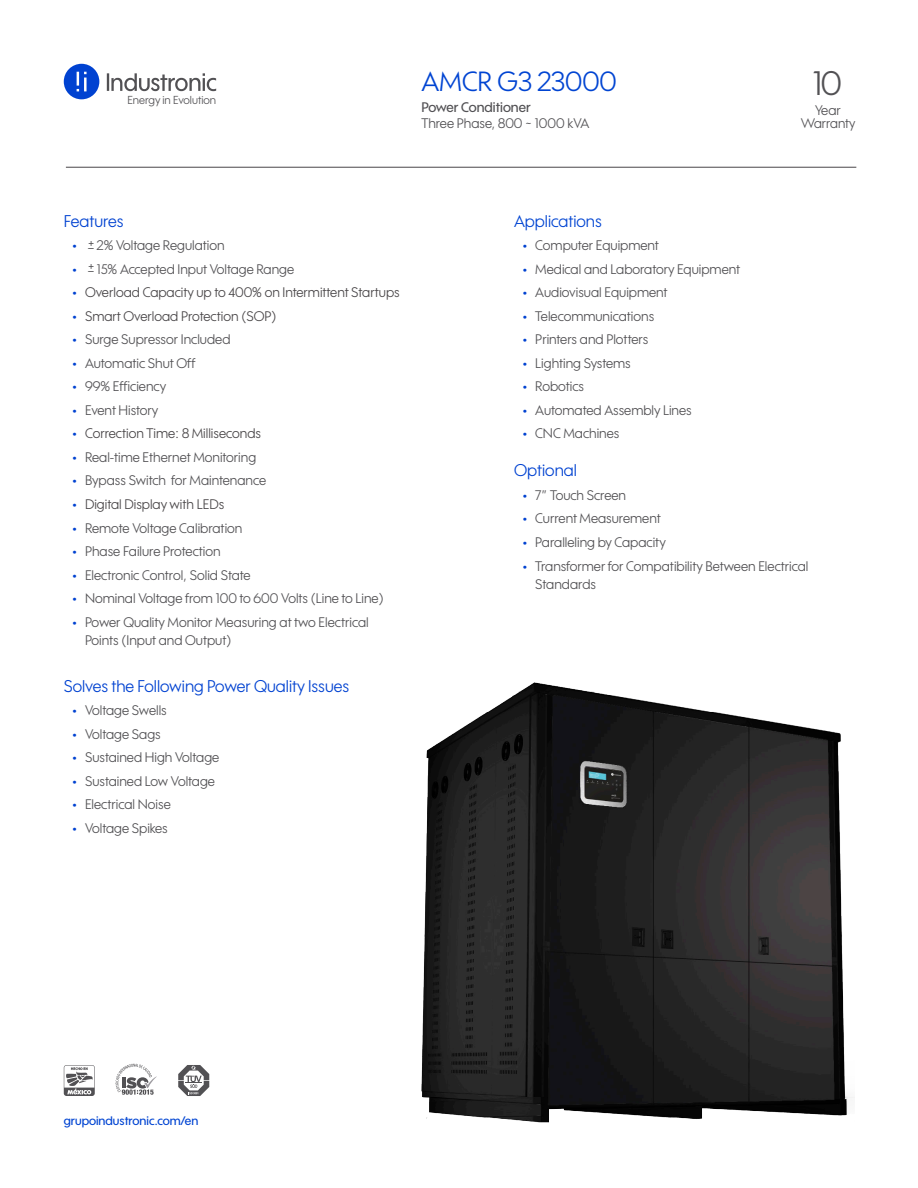
<style>
.page{position:relative;width:918px;height:1188px;background:#fff}
.page>*{position:absolute;margin:0;border:0;box-sizing:border-box;transform-origin:0 0}
.t1{font:33px "Wes FY";color:#525154}
.t2{font:27px "Wes FY";color:#0044d2}
.t3{font:16.5px "Wes FY";color:#0042d1}
.t4{font:16.5px "Wes FY";color:#0044d2}
.t5{font:13.5px/18px "Wes FY";color:#525154}
.t6{font:13.5px "Wes FY";color:#494648}
.t7{font:500 13.5px "Wes FY";color:#525154}
.t8{font:500 12px "Wes FY";color:#0044d2}
.t9{font:11.25px "Wes FY";color:#525154}
.s1{font-weight:700;color:#0042d1}
</style>
<div class="page">
<img style="left:421px;top:682px;width:433px;height:441px">
<svg style="left:64px;top:1065px;width:31px;height:31px"></svg>
<svg style="left:116px;top:1064px;width:41px;height:31px"></svg>
<svg style="left:178px;top:1065px;width:31px;height:31px"></svg>
<hr style="left:66px;top:167px;width:790px;height:1px;background:#494648">
<svg style="left:64px;top:64px;width:35px;height:35px"></svg>
<svg style="left:107px;top:73px;width:109px;height:18px"></svg>
<p class="t9" style="left:127px;top:93px;width:90px">Energy in Evolution</p>
<h2 class="t2" style="left:421px;top:65px;width:197px">AMCR G3 23000</h2>
<h1 class="t1" style="left:813px;top:63px;width:31px">10</h1>
<p class="t5" style="left:801px;top:103px;width:56px;line-height:13.5px;text-align:center">Year<br>Warranty</p>
<p class="t7" style="left:421px;top:99px;width:111px">Power Conditioner</p>
<p class="t5" style="left:421px;top:114px;width:170px">Three Phase, 800 ~ 1000 kVA</p>
<p class="t3" style="left:64px;top:210px;width:61px">Features</p>
<p class="t5" style="left:72px;top:236px;width:154px"><span class="s1">•</span> +_ 2% Voltage Regulation</p>
<p class="t5" style="left:72px;top:260px;width:224px"><span class="s1">•</span> +_ 15% Accepted Input Voltage Range</p>
<p class="t6" style="left:72px;top:284px;width:329px"><span class="s1">•</span> Overload Capacity up to 400% on Intermittent Startups</p>
<p class="t6" style="left:72px;top:308px;width:206px"><span class="s1">•</span> Smart Overload Protection (SOP)</p>
<p class="t5" style="left:72px;top:330px;width:160px"><span class="s1">•</span> Surge Supressor Included</p>
<p class="t5" style="left:72px;top:354px;width:125px"><span class="s1">•</span> Automatic Shut Off</p>
<p class="t5" style="left:72px;top:377px;width:95px"><span class="s1">•</span> 99% Efficiency</p>
<p class="t5" style="left:72px;top:401px;width:88px"><span class="s1">•</span> Event History</p>
<p class="t6" style="left:72px;top:425px;width:190px"><span class="s1">•</span> Correction Time: 8 Milliseconds</p>
<p class="t5" style="left:72px;top:448px;width:185px"><span class="s1">•</span> Real-time Ethernet Monitoring</p>
<p class="t5" style="left:72px;top:471px;width:195px"><span class="s1">•</span> Bypass Switch for Maintenance</p>
<p class="t6" style="left:72px;top:496px;width:153px"><span class="s1">•</span> Digital Display with LEDs</p>
<p class="t5" style="left:72px;top:518px;width:172px"><span class="s1">•</span> Remote Voltage Calibration</p>
<p class="t5" style="left:72px;top:542px;width:150px"><span class="s1">•</span> Phase Failure Protection</p>
<p class="t5" style="left:72px;top:566px;width:180px"><span class="s1">•</span> Electronic Control, Solid State</p>
<p class="t5" style="left:72px;top:589px;width:313px"><span class="s1">•</span> Nominal Voltage from 100 to 600 Volts (Line to Line)</p>
<p class="t5" style="left:85px;top:613px;width:285px;text-indent:-13px"><span class="s1">•</span> Power Quality Monitor Measuring at two Electrical<br>Points (Input and Output)</p>
<p class="t3" style="left:64px;top:676px;width:287px">Solves the Following Power Quality Issues</p>
<p class="t5" style="left:72px;top:701px;width:96px"><span class="s1">•</span> Voltage Swells</p>
<p class="t5" style="left:72px;top:725px;width:90px"><span class="s1">•</span> Voltage Sags</p>
<p class="t5" style="left:72px;top:748px;width:149px"><span class="s1">•</span> Sustained High Voltage</p>
<p class="t5" style="left:72px;top:772px;width:144px"><span class="s1">•</span> Sustained Low Voltage</p>
<p class="t5" style="left:72px;top:795px;width:100px"><span class="s1">•</span> Electrical Noise</p>
<p class="t5" style="left:72px;top:819px;width:97px"><span class="s1">•</span> Voltage Spikes</p>
<p class="t4" style="left:514px;top:210px;width:89px">Applications</p>
<p class="t5" style="left:523px;top:236px;width:138px"><span class="s1">•</span> Computer Equipment</p>
<p class="t5" style="left:523px;top:260px;width:219px"><span class="s1">•</span> Medical and Laboratory Equipment</p>
<p class="t5" style="left:523px;top:283px;width:147px"><span class="s1">•</span> Audiovisual Equipment</p>
<p class="t5" style="left:523px;top:307px;width:133px"><span class="s1">•</span> Telecommunications</p>
<p class="t5" style="left:523px;top:330px;width:127px"><span class="s1">•</span> Printers and Plotters</p>
<p class="t5" style="left:523px;top:354px;width:110px"><span class="s1">•</span> Lighting Systems</p>
<p class="t5" style="left:523px;top:377px;width:63px"><span class="s1">•</span> Robotics</p>
<p class="t5" style="left:523px;top:401px;width:171px"><span class="s1">•</span> Automated Assembly Lines</p>
<p class="t5" style="left:523px;top:424px;width:98px"><span class="s1">•</span> CNC Machines</p>
<p class="t3" style="left:514px;top:460px;width:64px">Optional</p>
<p class="t5" style="left:523px;top:486px;width:105px"><span class="s1">•</span> 7” Touch Screen</p>
<p class="t5" style="left:523px;top:509px;width:140px"><span class="s1">•</span> Current Measurement</p>
<p class="t5" style="left:523px;top:533px;width:145px"><span class="s1">•</span> Paralleling by Capacity</p>
<p class="t5" style="left:535px;top:557px;width:275px;text-indent:-13px"><span class="s1">•</span> Transformer for Compatibility Between Electrical<br>Standards</p>
<p class="t8" style="left:64px;top:1113px;width:136px">grupoindustronic.com/en</p>
</div>
